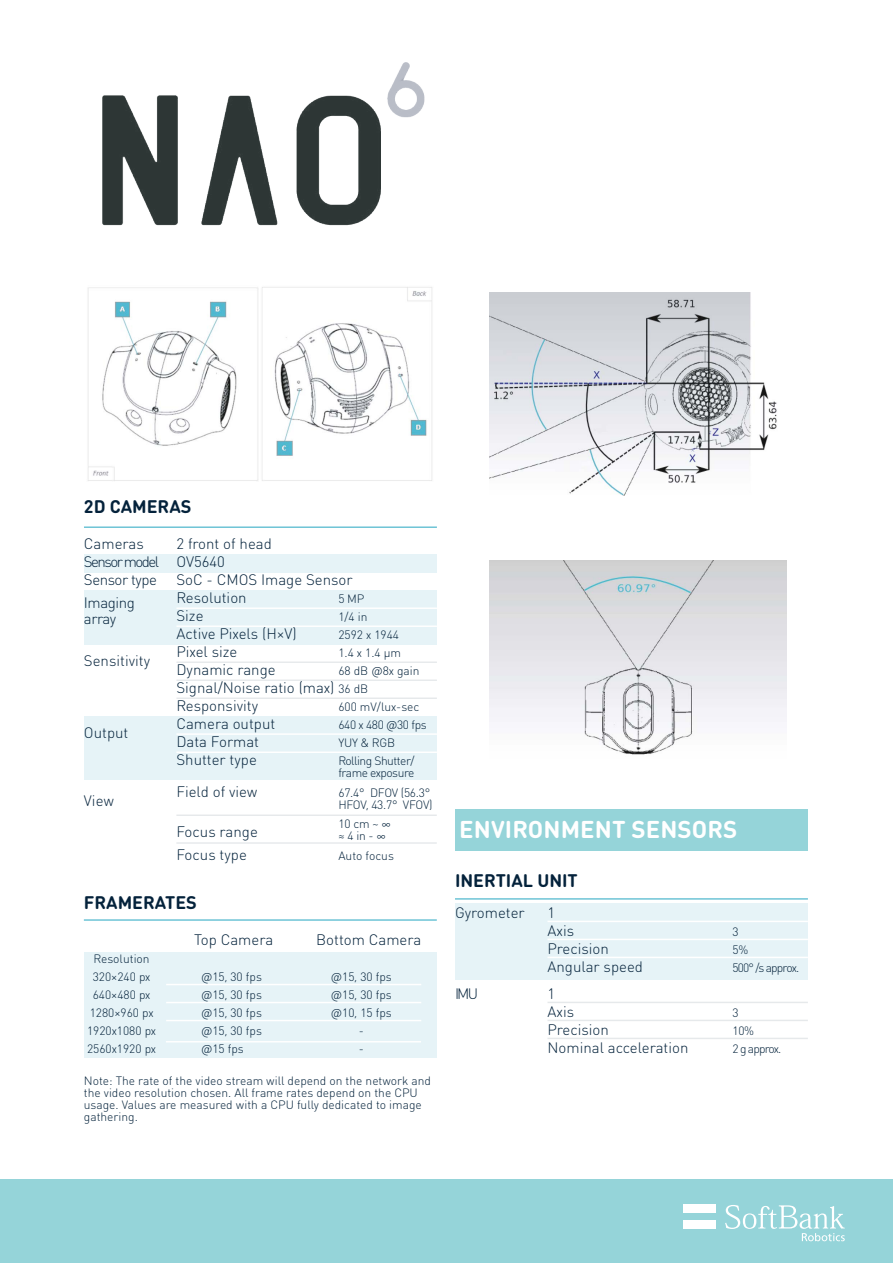
<style>
.page{position:relative;width:893px;height:1263px;background:#fff}
.page>*{position:absolute;margin:0;border:0;box-sizing:border-box;transform-origin:0 0}
.Table_Title_1{font:700 24px "DIN Round Pro";letter-spacing:.005em;color:#fff}
.t1{font:700 18px "DIN Round Pro";color:#04223b}
.paragraphe_texte{font:300 15px "DIN Round Pro";color:#04223b}
.paragraphe_texte-2{font:300 15px/16.5px "DIN Round Pro";letter-spacing:-.03em;color:#04223b}
.paragraphe_texte-3{font:300 15px "DIN Round Pro";letter-spacing:-.1em;color:#04223b}
.paragraphe_texte-4{font:300 12px/12px "DIN Round Pro";color:#04223b}
.paragraphe_texte-5{font:300 12px/12px "DIN Round Pro";letter-spacing:-.02em;color:#04223b}
.paragraphe_texte-6{font:300 12px/12px "DIN Round Pro";letter-spacing:-.04em;color:#04223b}
.paragraphe_texte-7{font:300 12px "DIN Round Pro";letter-spacing:-.03em;color:#04223b}
.paragraphe_texte-8{font:300 12px "DIN Round Pro";letter-spacing:-.07em;color:#04223b}
</style>
<div class="page">
<div style="left:0;top:1179px;width:893px;height:84px;background:#95d4d9"></div>
<div style="left:684px;top:1205px;width:32px;height:8px;background:#fff"></div>
<div style="left:684px;top:1221px;width:32px;height:8px;background:#fff"></div>
<svg style="left:725px;top:1205px;width:120px;height:36px"></svg>
<img style="left:102px;top:62px;width:323px;height:164px">
<div style="left:84px;top:554px;width:353px;height:18px;background:#e6f3f7"></div>
<div style="left:84px;top:590px;width:353px;height:54px;background:#e6f3f7"></div>
<div style="left:84px;top:716px;width:353px;height:63px;background:#e6f3f7"></div>
<hr style="left:84px;top:526px;width:353px;height:2px;background:#6ec4d6">
<hr style="left:176px;top:607px;width:261px;height:2px;background:#fff">
<hr style="left:176px;top:625px;width:261px;height:2px;background:#fff">
<hr style="left:176px;top:751px;width:261px;height:2px;background:#fff">
<hr style="left:176px;top:733px;width:261px;height:2px;background:#fff">
<hr style="left:176px;top:661px;width:261px;height:2px;background:#04223b">
<hr style="left:176px;top:679px;width:261px;height:2px;background:#04223b">
<hr style="left:176px;top:697px;width:261px;height:2px;background:#04223b">
<hr style="left:176px;top:814px;width:261px;height:2px;background:#04223b">
<hr style="left:176px;top:842px;width:261px;height:2px;background:#04223b">
<div style="left:84px;top:952px;width:353px;height:106px;background:#e6f3f7"></div>
<hr style="left:166px;top:984px;width:255px;height:1px;background:#fff">
<hr style="left:166px;top:1002px;width:255px;height:1px;background:#fff">
<hr style="left:166px;top:1020px;width:255px;height:1px;background:#fff">
<img style="left:489px;top:293px;width:288px;height:202px">
<img style="left:489px;top:560px;width:297px;height:195px">
<div style="left:455px;top:903px;width:353px;height:77px;background:#e6f3f7"></div>
<hr style="left:455px;top:898px;width:353px;height:2px;background:#6ec4d6">
<hr style="left:547px;top:921px;width:261px;height:1px;background:#fff">
<hr style="left:547px;top:1002px;width:261px;height:1px;background:#04223b">
<hr style="left:547px;top:939px;width:261px;height:1px;background:#fff">
<hr style="left:547px;top:1020px;width:261px;height:1px;background:#04223b">
<hr style="left:547px;top:957px;width:261px;height:1px;background:#fff">
<hr style="left:547px;top:1038px;width:261px;height:1px;background:#04223b">
<div style="left:455px;top:809px;width:353px;height:41px;background:#95d4d9"></div>
<hr style="left:84px;top:919px;width:353px;height:2px;background:#6ec4d6">
<hr style="left:166px;top:1041px;width:255px;height:1px;background:#fff">
<img style="left:88px;top:287px;width:344px;height:194px">
<p class="t1" style="left:84px;top:494px;width:109px">2D CAMERAS</p>
<p class="paragraphe_texte" style="left:176px;top:534px;width:97px">2 front of head</p>
<p class="paragraphe_texte" style="left:176px;top:552px;width:50px">OV5640</p>
<p class="paragraphe_texte" style="left:176px;top:570px;width:178px">SoC - CMOS Image Sensor</p>
<p class="paragraphe_texte" style="left:176px;top:588px;width:72px">Resolution</p>
<p class="paragraphe_texte" style="left:176px;top:606px;width:29px">Size</p>
<p class="paragraphe_texte" style="left:176px;top:624px;width:122px">Active Pixels (H×V)</p>
<p class="paragraphe_texte" style="left:176px;top:642px;width:62px">Pixel size</p>
<p class="paragraphe_texte" style="left:176px;top:660px;width:101px">Dynamic range</p>
<p class="paragraphe_texte" style="left:176px;top:678px;width:160px">Signal/Noise ratio (max)</p>
<p class="paragraphe_texte" style="left:176px;top:696px;width:83px">Responsivity</p>
<p class="paragraphe_texte" style="left:176px;top:714px;width:100px">Camera output</p>
<p class="paragraphe_texte" style="left:176px;top:732px;width:84px">Data Format</p>
<p class="paragraphe_texte" style="left:176px;top:750px;width:82px">Shutter type</p>
<p class="paragraphe_texte" style="left:176px;top:781px;width:83px">Field of view</p>
<p class="paragraphe_texte" style="left:176px;top:822px;width:83px">Focus range</p>
<p class="paragraphe_texte" style="left:176px;top:844px;width:72px">Focus type</p>
<p class="paragraphe_texte" style="left:84px;top:534px;width:61px">Cameras</p>
<p class="paragraphe_texte-3" style="left:84px;top:552px;width:77px">Sensor model</p>
<p class="paragraphe_texte-2" style="left:84px;top:571px;width:75px">Sensor type</p>
<p class="paragraphe_texte-2" style="left:84px;top:593px;width:52px">Imaging array</p>
<p class="paragraphe_texte" style="left:84px;top:651px;width:68px">Sensitivity</p>
<p class="paragraphe_texte-4" style="left:338px;top:592px;width:27px">5 MP</p>
<p class="paragraphe_texte-4" style="left:338px;top:610px;width:31px">1/4 in</p>
<p class="paragraphe_texte-4" style="left:338px;top:628px;width:62px">2592 x 1944</p>
<p class="paragraphe_texte-4" style="left:338px;top:646px;width:64px">1.4 x 1.4 μm</p>
<p class="paragraphe_texte-4" style="left:338px;top:664px;width:83px">68 dB @8x gain</p>
<p class="paragraphe_texte-4" style="left:338px;top:682px;width:31px">36 dB</p>
<p class="paragraphe_texte-4" style="left:338px;top:700px;width:83px">600 mV/lux-sec</p>
<p class="paragraphe_texte-7" style="left:338px;top:717px;width:90px">640 x 480 @30 fps</p>
<p class="paragraphe_texte-4" style="left:338px;top:736px;width:58px">YUY &amp; RGB</p>
<p class="paragraphe_texte-6" style="left:338px;top:754px;width:78px">Rolling Shutter/ frame exposure</p>
<p class="paragraphe_texte-5" style="left:338px;top:786px;width:96px">67.4° DFOV (56.3°<br>HFOV, 43.7° VFOV)</p>
<p class="paragraphe_texte-4" style="left:338px;top:817px;width:54px">10 cm ~ ∞ ≈ 4 in - ∞</p>
<p class="paragraphe_texte-4" style="left:338px;top:849px;width:57px">Auto focus</p>
<p class="paragraphe_texte" style="left:84px;top:723px;width:46px">Output</p>
<p class="paragraphe_texte" style="left:84px;top:790px;width:32px">View</p>
<p class="t1" style="left:84px;top:890px;width:115px">FRAMERATES</p>
<p class="paragraphe_texte-4" style="left:94px;top:952px;width:58px">Resolution</p>
<p class="paragraphe_texte-4" style="left:93px;top:970px;width:59px">320×240 px</p>
<p class="paragraphe_texte-4" style="left:93px;top:988px;width:59px">640×480 px</p>
<p class="paragraphe_texte-4" style="left:90px;top:1006px;width:65px">1280×960 px</p>
<p class="paragraphe_texte-4" style="left:87px;top:1024px;width:71px">1920x1080 px</p>
<p class="paragraphe_texte-4" style="left:87px;top:1042px;width:71px">2560x1920 px</p>
<p class="paragraphe_texte" style="left:194px;top:930px;width:81px">Top Camera</p>
<p class="paragraphe_texte-4" style="left:201px;top:970px;width:62px">@15, 30 fps</p>
<p class="paragraphe_texte-4" style="left:201px;top:988px;width:62px">@15, 30 fps</p>
<p class="paragraphe_texte-4" style="left:201px;top:1006px;width:62px">@15, 30 fps</p>
<p class="paragraphe_texte-4" style="left:201px;top:1024px;width:62px">@15, 30 fps</p>
<p class="paragraphe_texte-4" style="left:201px;top:1042px;width:44px">@15 fps</p>
<p class="paragraphe_texte" style="left:316px;top:930px;width:107px">Bottom Camera</p>
<p class="paragraphe_texte-4" style="left:331px;top:970px;width:62px">@15, 30 fps</p>
<p class="paragraphe_texte-4" style="left:331px;top:988px;width:62px">@15, 30 fps</p>
<p class="paragraphe_texte-4" style="left:331px;top:1006px;width:62px">@10, 15 fps</p>
<p class="paragraphe_texte-4" style="left:359px;top:1024px;width:7px">-</p>
<p class="paragraphe_texte-4" style="left:359px;top:1042px;width:7px">-</p>
<p class="paragraphe_texte-4" style="left:84px;top:1074px;width:349px">Note: The rate of the video stream will depend on the network and the video resolution chosen. All frame rates depend on the CPU usage. Values are measured with a CPU fully dedicated to image gathering.</p>
<p class="Table_Title_1" style="left:459px;top:812px;width:280px">ENVIRONMENT SENSORS</p>
<p class="t1" style="left:455px;top:867px;width:124px">INERTIAL UNIT</p>
<p class="paragraphe_texte" style="left:547px;top:903px;width:9px">1</p>
<p class="paragraphe_texte" style="left:547px;top:921px;width:28px">Axis</p>
<p class="paragraphe_texte" style="left:547px;top:939px;width:63px">Precision</p>
<p class="paragraphe_texte" style="left:547px;top:957px;width:97px">Angular speed</p>
<p class="paragraphe_texte" style="left:547px;top:984px;width:9px">1</p>
<p class="paragraphe_texte" style="left:547px;top:1002px;width:28px">Axis</p>
<p class="paragraphe_texte" style="left:547px;top:1020px;width:63px">Precision</p>
<p class="paragraphe_texte" style="left:547px;top:1038px;width:143px">Nominal acceleration</p>
<p class="paragraphe_texte" style="left:455px;top:903px;width:71px">Gyrometer</p>
<p class="paragraphe_texte" style="left:455px;top:984px;width:25px">IMU</p>
<p class="paragraphe_texte-4" style="left:732px;top:925px;width:8px">3</p>
<p class="paragraphe_texte-4" style="left:732px;top:943px;width:17px">5%</p>
<p class="paragraphe_texte-8" style="left:732px;top:960px;width:68px">500° /s approx.</p>
<p class="paragraphe_texte-4" style="left:732px;top:1006px;width:8px">3</p>
<p class="paragraphe_texte-4" style="left:732px;top:1024px;width:23px">10%</p>
<p class="paragraphe_texte-4" style="left:732px;top:1042px;width:50px">2 g approx.</p>
</div>
